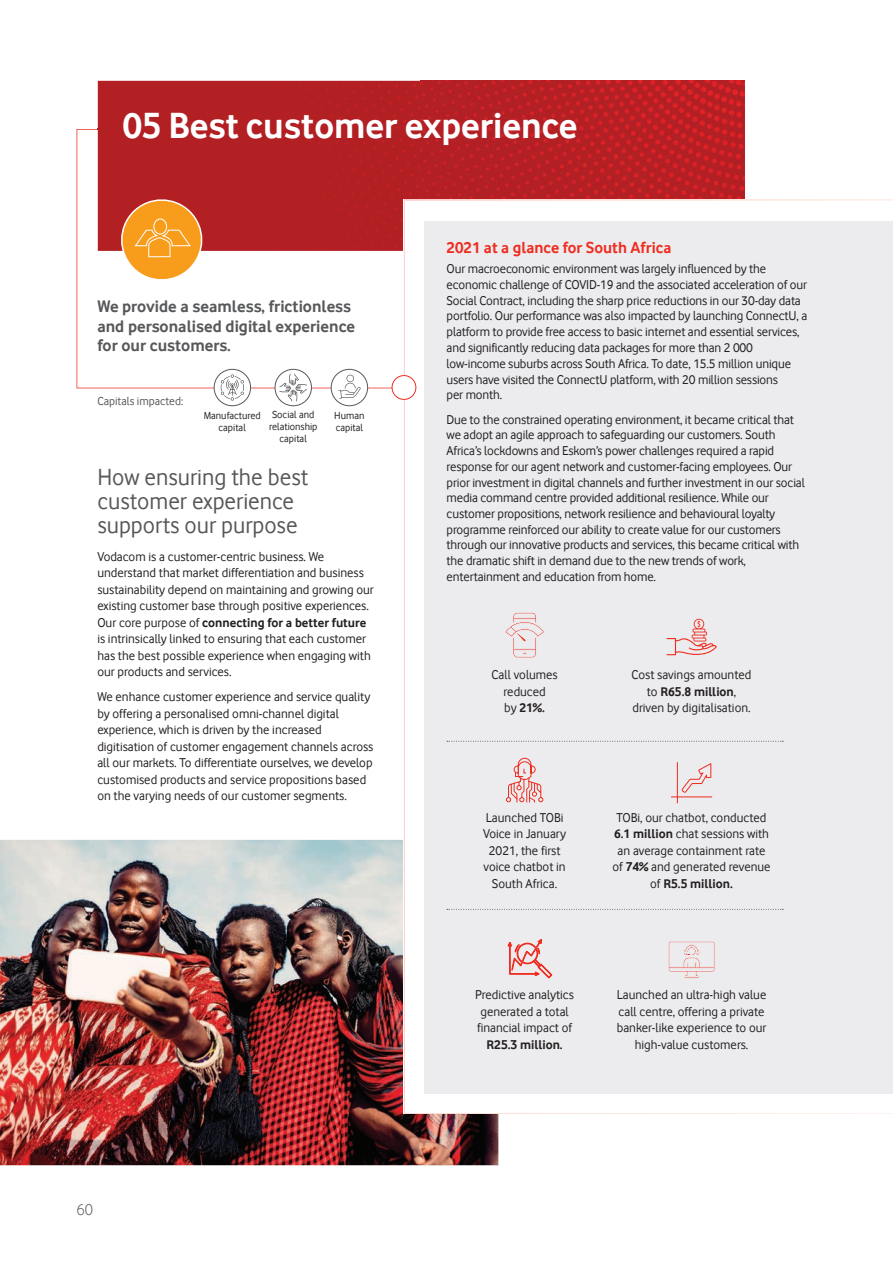
<style>
.page{position:relative;width:893px;height:1263px;background:#fff}
.page>*{position:absolute;margin:0;border:0;box-sizing:border-box;transform-origin:0 0}
.t1{font:700 37.5px "Vodafone Rg";color:#fff}
.t2{font:24px/24px "Vodafone Rg";color:#57585a}
.t3{font:700 17.25px/19.5px "Vodafone Rg";color:#57585a}
.t4{font:700 16.5px "Vodafone Rg";color:#ee2e22}
.t5{font:16.5px "Vodafone Lt";color:#57585a}
.t6{font:13.2px/16.5px "Vodafone Rg";letter-spacing:-.01em;color:#231f20}
.t7{font:700 13.2px "Vodafone Rg";color:#231f20}
.t8{font:12px "Vodafone Rg";color:#57585a}
.t9{font:10.5px/12px "Vodafone Rg";color:#231f20;text-align:center}
.s1{font-weight:700}
</style>
<div class="page">
<img style="left:0;top:840px;width:498px;height:325px">
<svg style="left:77px;top:129px;width:315px;height:259px"></svg>
<div style="left:98px;top:81px;width:323px;height:170px;background:#b22024"></div>
<img style="left:421px;top:81px;width:323px;height:118px">
<img style="left:98px;top:129px;width:81px;height:1px">
<svg style="left:404px;top:199px;width:489px;height:915px;background:#ededef"></svg>
<div style="left:392px;top:376px;width:24px;height:23px;background:#fff;border-radius:50%"></div>
<div style="left:392px;top:375px;width:24px;height:25px;border:1px solid #ee2e22;border-radius:50%"></div>
<svg style="left:447px;top:741px;width:336px;height:1px"></svg>
<svg style="left:447px;top:909px;width:336px;height:1px"></svg>
<svg style="left:116px;top:194px;width:92px;height:90px"></svg>
<svg style="left:214px;top:369px;width:37px;height:37px"></svg>
<div style="left:214px;top:369px;width:37px;height:37px;border:1px solid #57585a;border-radius:50%"></div>
<svg style="left:221px;top:374px;width:23px;height:27px"></svg>
<svg style="left:275px;top:369px;width:36px;height:37px"></svg>
<div style="left:275px;top:369px;width:37px;height:37px;border:1px solid #57585a;border-radius:50%"></div>
<svg style="left:279px;top:374px;width:28px;height:27px"></svg>
<svg style="left:331px;top:369px;width:37px;height:37px"></svg>
<div style="left:331px;top:369px;width:37px;height:37px;border:1px solid #57585a;border-radius:50%"></div>
<svg style="left:338px;top:375px;width:23px;height:24px"></svg>
<svg style="left:505px;top:612px;width:40px;height:46px;background:#ecdedf"></svg>
<svg style="left:505px;top:757px;width:39px;height:46px;background:#ecc4c3"></svg>
<svg style="left:671px;top:762px;width:41px;height:41px;background:#ecd6d7"></svg>
<svg style="left:666px;top:619px;width:51px;height:37px;background:#eccfce"></svg>
<svg style="left:508px;top:939px;width:44px;height:39px;background:#ecb9b8"></svg>
<svg style="left:668px;top:941px;width:47px;height:37px;background:#ecdfe0"></svg>
<h1 class="t1" style="left:123px;top:103px;width:456px">05 Best customer experience</h1>
<h3 class="t3" style="left:97px;top:297px;width:259px">We provide a seamless, frictionless and personalised digital experience for our customers.</h3>
<p class="t8" style="left:97px;top:394px;width:87px">Capitals impacted:</p>
<p class="t9" style="left:204px;top:409px;width:59px">Manufactured capital</p>
<p class="t9" style="left:269px;top:409px;width:50px">Social and relationship capital</p>
<p class="t9" style="left:334px;top:410px;width:32px;text-align:left">Human capital</p>
<h2 class="t2" style="left:97px;top:465px;width:212px">How ensuring the best customer experience supports our purpose</h2>
<p class="t6" style="left:97px;top:548px;width:278px">Vodacom is a customer-centric business. We understand that market differentiation and business sustainability depend on maintaining and growing our existing customer base through positive experiences.<br>Our core purpose of <span class="s1">connecting for a better future </span>is intrinsically linked to ensuring that each customer has the best possible experience when engaging with our products and services.</p>
<p class="t6" style="left:97px;top:688px;width:278px">We enhance customer experience and service quality by offering a personalised omni-channel digital experience, which is driven by the increased digitisation of customer engagement channels across all our markets. To differentiate ourselves, we develop customised products and service propositions based on the varying needs of our customer segments.</p>
<p class="t5" style="left:77px;top:1200px;width:18px">60</p>
<p class="t4" style="left:447px;top:238px;width:226px">2021 at a glance for South Africa</p>
<p class="t6" style="left:447px;top:261px;width:362px;line-height:15.8px">Our macroeconomic environment was largely influenced by the economic challenge of COVID-19 and the associated acceleration of our Social Contract, including the sharp price reductions in our 30-day data portfolio. Our performance was also impacted by launching ConnectU, a platform to provide free access to basic internet and essential services, and significantly reducing data packages for more than 2 000 low-income suburbs across South Africa. To date, 15.5 million unique users have visited the ConnectU platform, with 20 million sessions<br>per month.</p>
<p class="t6" style="left:447px;top:411px;width:360px;line-height:15.8px">Due to the constrained operating environment, it became critical that we adopt an agile approach to safeguarding our customers. South Africa’s lockdowns and Eskom’s power challenges required a rapid response for our agent network and customer-facing employees. Our prior investment in digital channels and further investment in our social media command centre provided additional resilience. While our customer propositions, network resilience and behavioural loyalty programme reinforced our ability to create value for our customers through our innovative products and services, this became critical with the dramatic shift in demand due to the new trends of work, entertainment and education from home.</p>
<p class="t6" style="left:491px;top:667px;width:68px;text-align:center">Call volumes reduced<br>by <span class="s1">21%.</span></p>
<p class="t6" style="left:483px;top:809px;width:85px;text-align:center">Launched TOBi<br>Voice in January<br>2021, the first voice chatbot in<br>South Africa.</p>
<p class="t6" style="left:632px;top:667px;width:121px;text-align:center">Cost savings amounted to <span class="s1">R65.8 million</span>, driven by digitalisation.</p>
<p class="t6" style="left:612px;top:809px;width:160px;text-align:center">TOBi, our chatbot, conducted<br><span class="s1">6.1 million</span> chat sessions with an average containment rate of <span class="s1">74%</span> and generated revenue of <span class="s1">R5.5 million.</span></p>
<p class="t6" style="left:475px;top:986px;width:100px">Predictive analytics generated a total financial impact of</p>
<p class="t7" style="left:486px;top:1037px;width:78px">R25.3 million.</p>
<p class="t6" style="left:617px;top:986px;width:151px;text-align:center">Launched an ultra-high value call centre, offering a private banker-like experience to our high-value customers.</p>
</div>
